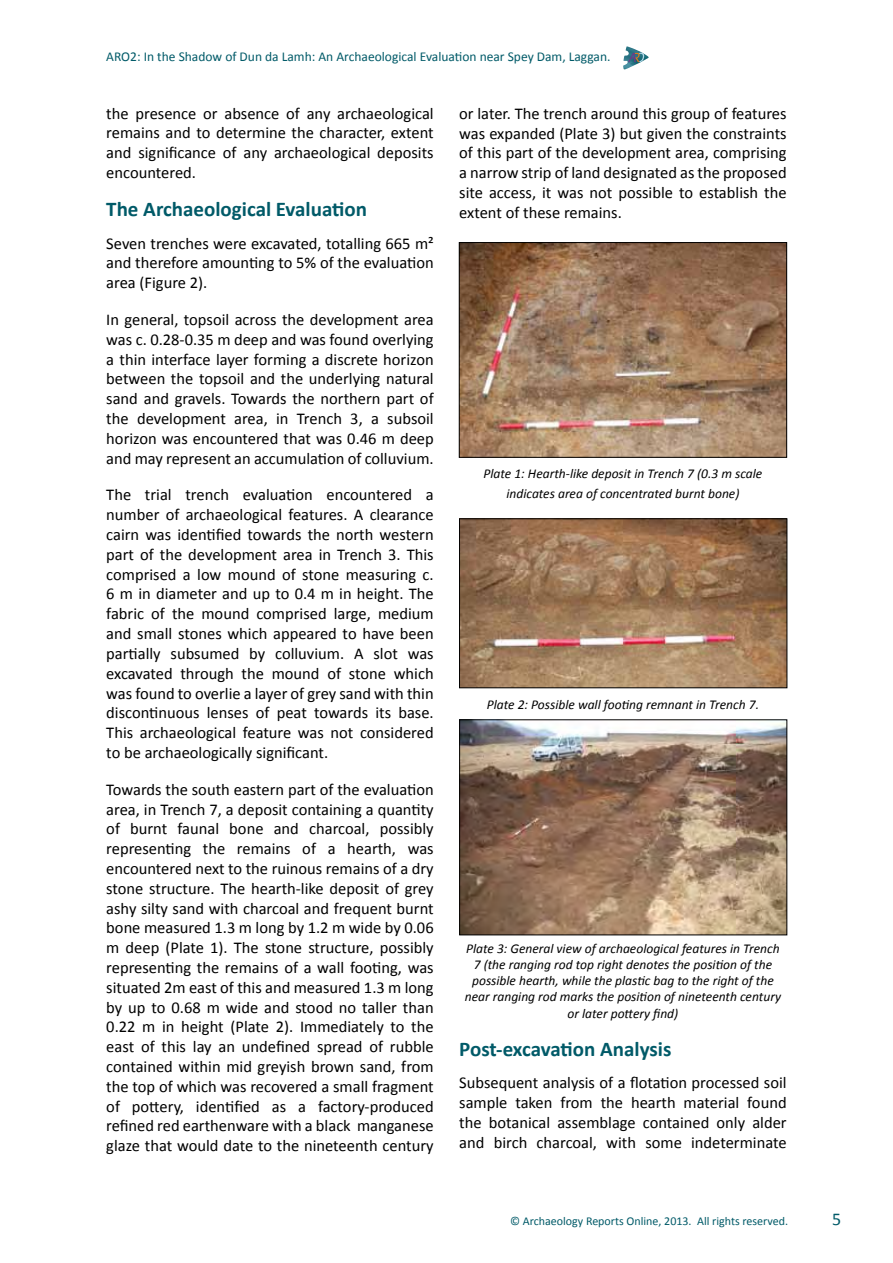
<style>
.page{position:relative;width:893px;height:1263px;background:#fff}
.page>*{position:absolute;margin:0;border:0;box-sizing:border-box;transform-origin:0 0}
.t1{font:700 21px "Calibri";color:#005a68}
.t2{font:18px "Calibri";color:#005a68}
.t3{font:16.5px/19.8px "Calibri";color:#000;text-align:justify}
.t4{font:italic 13.5px/16.2px "Calibri";color:#000;text-align:center}
.t5{font:13.5px "Calibri";color:#005a68}
.t6{font:12px "Calibri";color:#005a68}
</style>
<div class="page">
<img style="left:623px;top:46px;width:26px;height:24px">
<svg style="left:628px;top:53px;width:16px;height:9px"></svg>
<img style="left:461px;top:244px;width:324px;height:211px">
<div style="left:459px;top:242px;width:328px;height:215px;border:1px solid #000"></div>
<img style="left:461px;top:521px;width:324px;height:165px">
<div style="left:459px;top:519px;width:328px;height:169px;border:1px solid #000"></div>
<img style="left:461px;top:722px;width:324px;height:211px">
<div style="left:459px;top:720px;width:328px;height:215px;border:1px solid #000"></div>
<p class="t5" style="left:106px;top:48px;width:506px">ARO2: In the Shadow of Dun da Lamh: An Archaeological Evaluation near Spey Dam, Laggan.</p>
<p class="t3" style="left:106px;top:103px;width:329px">the presence or absence of any archaeological remains and to determine the character, extent and significance of any archaeological deposits encountered.</p>
<p class="t1" style="left:106px;top:196px;width:262px">The Archaeological Evaluation</p>
<p class="t3" style="left:106px;top:232px;width:329px">Seven trenches were excavated, totalling 665 m² and therefore amounting to 5% of the evaluation area (Figure 2).</p>
<p class="t3" style="left:106px;top:309px;width:329px">In general, topsoil across the development area was c. 0.28-0.35 m deep and was found overlying a thin interface layer forming a discrete horizon between the topsoil and the underlying natural sand and gravels. Towards the northern part of the development area, in Trench 3, a subsoil horizon was encountered that was 0.46 m deep and may represent an accumulation of colluvium.</p>
<p class="t3" style="left:106px;top:484px;width:329px">The trial trench evaluation encountered a number of archaeological features. A clearance cairn was identified towards the north western part of the development area in Trench 3. This comprised a low mound of stone measuring c.<br>6 m in diameter and up to 0.4 m in height. The fabric of the mound comprised large, medium and small stones which appeared to have been partially subsumed by colluvium. A slot was excavated through the mound of stone which was found to overlie a layer of grey sand with thin discontinuous lenses of peat towards its base.<br>This archaeological feature was not considered to be archaeologically significant.</p>
<p class="t3" style="left:106px;top:778px;width:329px">Towards the south eastern part of the evaluation area, in Trench 7, a deposit containing a quantity of burnt faunal bone and charcoal, possibly representing the remains of a hearth, was encountered next to the ruinous remains of a dry stone structure. The hearth-like deposit of grey ashy silty sand with charcoal and frequent burnt bone measured 1.3 m long by 1.2 m wide by 0.06 m deep (Plate 1). The stone structure, possibly representing the remains of a wall footing, was situated 2m east of this and measured 1.3 m long by up to 0.68 m wide and stood no taller than 0.22 m in height (Plate 2). Immediately to the east of this lay an undefined spread of rubble contained within mid greyish brown sand, from the top of which was recovered a small fragment of pottery, identified as a factory-produced refined red earthenware with a black manganese glaze that would date to the nineteenth century</p>
<p class="t3" style="left:459px;top:103px;width:329px">or later. The trench around this group of features was expanded (Plate 3) but given the constraints of this part of the development area, comprising a narrow strip of land designated as the proposed site access, it was not possible to establish the extent of these remains.</p>
<p class="t4" style="left:484px;top:463px;width:280px;line-height:19.8px">Plate 1: Hearth-like deposit in Trench 7 (0.3 m scale indicates area of concentrated burnt bone)</p>
<p class="t4" style="left:487px;top:696px;width:274px">Plate 2: Possible wall footing remnant in Trench 7.</p>
<p class="t4" style="left:465px;top:939px;width:318px">Plate 3: General view of archaeological features in Trench 7 (the ranging rod top right denotes the position of the possible hearth, while the plastic bag to the right of the near ranging rod marks the position of nineteenth century or later pottery find)</p>
<p class="t1" style="left:459px;top:1035px;width:214px">Post-excavation Analysis</p>
<p class="t3" style="left:459px;top:1072px;width:329px">Subsequent analysis of a flotation processed soil sample taken from the hearth material found the botanical assemblage contained only alder and birch charcoal, with some indeterminate</p>
<p class="t6" style="left:510px;top:1214px;width:279px">© Archaeology Reports Online, 2013. All rights reserved.</p>
<p class="t2" style="left:832px;top:1208px;width:11px">5</p>
</div>
